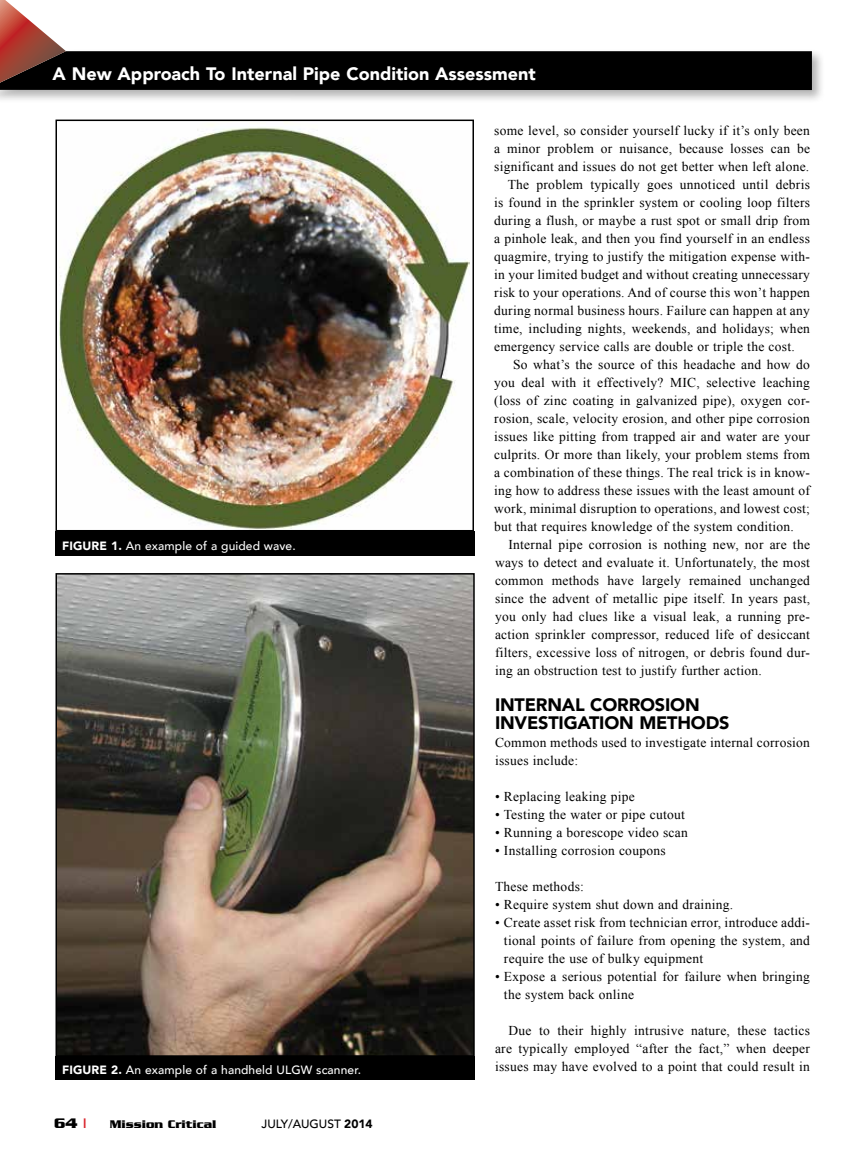
<style>
.page{position:relative;width:864px;height:1161px;background:#fff}
.page>*{position:absolute;margin:0;border:0;box-sizing:border-box;transform-origin:0 0}
.t1{font:900 18px "Avenir";color:#fff}
.t2{font:900 18px/18px "Avenir";letter-spacing:-.01em;color:#000}
.t3{font:700 15px "Serpentine";color:#000}
.t4{font:13.5px/18px "Times New Roman";letter-spacing:.02em;color:#000}
.t5{font:500 12px "Avenir";letter-spacing:.01em;color:#fff}
.t6{font:700 12px "Serpentine";color:#000}
.t7{font:500 12px "Avenir";color:#000}
.s1{font-weight:900}
.s2{color:#d9232b}
</style>
<div class="page">
<img style="left:59px;top:124px;width:411px;height:404px">
<div style="left:56px;top:120px;width:418px;height:411px;border:2px solid #000"></div>
<img style="left:59px;top:576px;width:413px;height:478px">
<div style="left:56px;top:573px;width:419px;height:484px;border:2px solid #000"></div>
<div style="left:56px;top:531px;width:419px;height:25px;background:#000"></div>
<div style="left:56px;top:1057px;width:419px;height:23px;background:#000"></div>
<div style="left:0;top:48px;width:826px;height:55px;background:#000;opacity:.3"></div>
<svg style="left:0;top:0;width:812px;height:90px"></svg>
<h1 class="t1" style="left:53px;top:58px;width:485px">A New Approach To Internal Pipe Condition Assessment</h1>
<p class="t5" style="left:62px;top:535px;width:235px"><span class="s1">FIGURE 1.</span> An example of a guided wave.</p>
<p class="t5" style="left:62px;top:1060px;width:300px"><span class="s1">FIGURE 2.</span> An example of a handheld ULGW scanner.</p>
<p class="t3" style="left:54px;top:1115px;width:34px">64 <span class="s2">|</span></p>
<p class="t6" style="left:110px;top:1117px;width:108px">Mission Critical</p>
<p class="t7" style="left:262px;top:1113px;width:113px">JULY/AUGUST <span class="s1">2014</span></p>
<p class="t4" style="left:494px;top:121px;width:317px">some level, so consider yourself lucky if it’s only been</p>
<p class="t4" style="left:494px;top:139px;width:317px">a minor problem or nuisance, because losses can be</p>
<p class="t4" style="left:494px;top:157px;width:317px">significant and issues do not get better when left alone.</p>
<p class="t4" style="left:508px;top:175px;width:304px">The problem typically goes unnoticed until debris</p>
<p class="t4" style="left:494px;top:193px;width:317px">is found in the sprinkler system or cooling loop filters</p>
<p class="t4" style="left:494px;top:211px;width:317px">during a flush, or maybe a rust spot or small drip from</p>
<p class="t4" style="left:494px;top:229px;width:317px">a pinhole leak, and then you find yourself in an endless</p>
<p class="t4" style="left:494px;top:247px;width:317px">quagmire, trying to justify the mitigation expense with-</p>
<p class="t4" style="left:494px;top:265px;width:317px">in your limited budget and without creating unnecessary</p>
<p class="t4" style="left:494px;top:283px;width:317px">risk to your operations. And of course this won’t happen</p>
<p class="t4" style="left:494px;top:301px;width:317px">during normal business hours. Failure can happen at any</p>
<p class="t4" style="left:494px;top:319px;width:317px">time, including nights, weekends, and holidays; when</p>
<p class="t4" style="left:494px;top:337px;width:302px">emergency service calls are double or triple the cost.</p>
<p class="t4" style="left:513px;top:355px;width:298px">So what’s the source of this headache and how do</p>
<p class="t4" style="left:494px;top:373px;width:317px">you deal with it effectively? MIC, selective leaching</p>
<p class="t4" style="left:494px;top:391px;width:317px">(loss of zinc coating in galvanized pipe), oxygen cor-</p>
<p class="t4" style="left:494px;top:409px;width:317px">rosion, scale, velocity erosion, and other pipe corrosion</p>
<p class="t4" style="left:494px;top:427px;width:317px">issues like pitting from trapped air and water are your</p>
<p class="t4" style="left:494px;top:445px;width:317px">culprits. Or more than likely, your problem stems from</p>
<p class="t4" style="left:494px;top:463px;width:317px">a combination of these things. The real trick is in know-</p>
<p class="t4" style="left:494px;top:481px;width:317px">ing how to address these issues with the least amount of</p>
<p class="t4" style="left:494px;top:499px;width:317px">work, minimal disruption to operations, and lowest cost;</p>
<p class="t4" style="left:494px;top:517px;width:301px">but that requires knowledge of the system condition.</p>
<p class="t4" style="left:509px;top:535px;width:303px">Internal pipe corrosion is nothing new, nor are the</p>
<p class="t4" style="left:495px;top:553px;width:316px">ways to detect and evaluate it. Unfortunately, the most</p>
<p class="t4" style="left:495px;top:571px;width:317px">common methods have largely remained unchanged</p>
<p class="t4" style="left:495px;top:589px;width:317px">since the advent of metallic pipe itself. In years past,</p>
<p class="t4" style="left:495px;top:607px;width:317px">you only had clues like a visual leak, a running pre-</p>
<p class="t4" style="left:495px;top:625px;width:317px">action sprinkler compressor, reduced life of desiccant</p>
<p class="t4" style="left:495px;top:643px;width:316px">filters, excessive loss of nitrogen, or debris found dur-</p>
<p class="t4" style="left:495px;top:661px;width:268px">ing an obstruction test to justify further action.</p>
<h1 class="t2" style="left:495px;top:695px;width:236px">INTERNAL CORROSION<br>INVESTIGATION METHODS</h1>
<p class="t4" style="left:495px;top:733px;width:317px">Common methods used to investigate internal corrosion issues include:</p>
<p class="t4" style="left:495px;top:787px;width:141px">• Replacing leaking pipe</p>
<p class="t4" style="left:495px;top:805px;width:191px">• Testing the water or pipe cutout</p>
<p class="t4" style="left:495px;top:823px;width:194px">• Running a borescope video scan</p>
<p class="t4" style="left:495px;top:841px;width:172px">• Installing corrosion coupons</p>
<p class="t4" style="left:495px;top:877px;width:90px">These methods:</p>
<p class="t4" style="left:495px;top:895px;width:240px">• Require system shut down and draining.</p>
<p class="t4" style="left:504px;top:913px;width:308px;text-align:justify;text-indent:-9px">• Create asset risk from technician error, introduce addi&shy;tional points of failure from opening the system, and require the use of bulky equipment</p>
<p class="t4" style="left:504px;top:967px;width:308px;text-indent:-9px">• Expose a serious potential for failure when bringing the system back online</p>
<p class="t4" style="left:495px;top:1021px;width:317px;text-align:justify;text-indent:14px">Due to their highly intrusive nature, these tactics are typically employed “after the fact,” when deeper issues may have evolved to a point that could result in</p>
</div>
